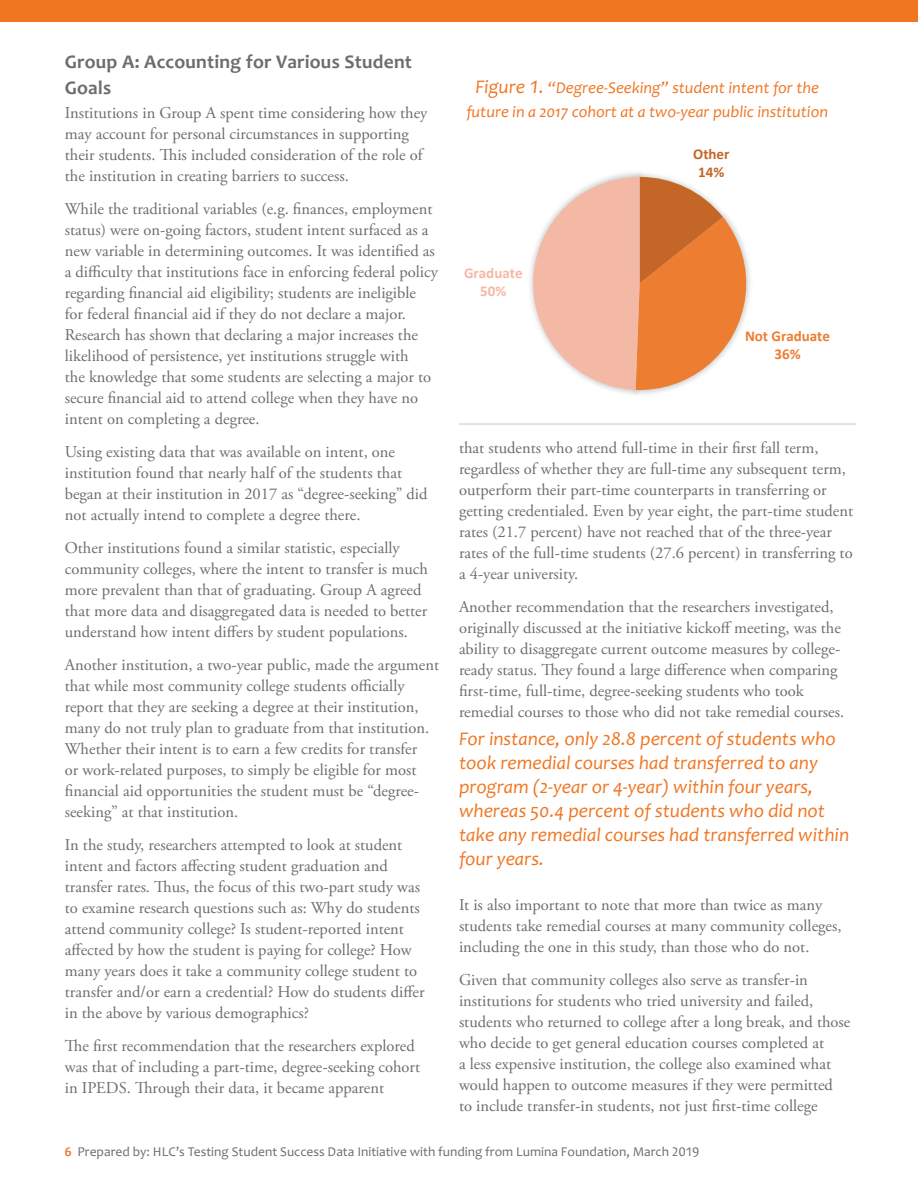
<style>
.page{position:relative;width:918px;height:1188px;background:#fff}
.page>*{position:absolute;margin:0;border:0;box-sizing:border-box;transform-origin:0 0}
.Quote_Text{font:italic 19.5px/24px "Candara";color:#f07622}
.t1{font:700 19.5px/25.5px "Candara";letter-spacing:.01em;color:#6c6d70}
.Intro_Paragraph{font:16.5px/21px "Adobe Garamond Pro";color:#6c6d70}
.Quote_Text-2{font:italic 16.5px/24px "Candara";color:#f07622;text-align:center}
.t2{font:700 15px/18px "Calibri";color:#ed7d31;text-align:center}
.t3{font:700 15px/18px "Calibri";color:#f4b9a4;text-align:center}
.t4{font:700 15px/18px "Calibri";color:#c46627;text-align:center}
.t5{font:13.5px "Candara";color:#6c6d70}
.s1{font-size:19.5px}
.s2{font-weight:700;color:#f07622}
</style>
<div class="page">
<div style="left:0;top:0;width:918px;height:21px;background:#f07622"></div>
<svg style="left:459px;top:172px;width:397px;height:253px"></svg>
<p class="t1" style="left:65px;top:49px;width:349px">Group A: Accounting for Various Student<br>Goals</p>
<p class="Intro_Paragraph" style="left:65px;top:102px;width:364px">Institutions in Group A spent time considering how they may account for personal circumstances in supporting their students. This included consideration of the role of the institution in creating barriers to success.</p>
<p class="Intro_Paragraph" style="left:65px;top:198px;width:375px">While the traditional variables (e.g. finances, employment status) were on-going factors, student intent surfaced as a new variable in determining outcomes. It was identified as a difficulty that institutions face in enforcing federal policy regarding financial aid eligibility; students are ineligible for federal financial aid if they do not declare a major.<br>Research has shown that declaring a major increases the likelihood of persistence, yet institutions struggle with<br>the knowledge that some students are selecting a major to secure financial aid to attend college when they have no intent on completing a degree.</p>
<p class="Intro_Paragraph" style="left:65px;top:441px;width:364px">Using existing data that was available on intent, one institution found that nearly half of the students that began at their institution in 2017 as “degree-seeking” did not actually intend to complete a degree there.</p>
<p class="Intro_Paragraph" style="left:65px;top:537px;width:365px">Other institutions found a similar statistic, especially community colleges, where the intent to transfer is much more prevalent than that of graduating. Group A agreed that more data and disaggregated data is needed to better understand how intent differs by student populations.</p>
<p class="Intro_Paragraph" style="left:65px;top:654px;width:376px">Another institution, a two-year public, made the argument that while most community college students officially report that they are seeking a degree at their institution, many do not truly plan to graduate from that institution.<br>Whether their intent is to earn a few credits for transfer<br>or work-related purposes, to simply be eligible for most financial aid opportunities the student must be “degree&shy;seeking” at that institution.</p>
<p class="Intro_Paragraph" style="left:65px;top:834px;width:361px">In the study, researchers attempted to look at student intent and factors affecting student graduation and transfer rates. Thus, the focus of this two-part study was to examine research questions such as: Why do students attend community college? Is student-reported intent affected by how the student is paying for college? How many years does it take a community college student to transfer and/or earn a credential? How do students differ in the above by various demographics?</p>
<p class="Intro_Paragraph" style="left:65px;top:1035px;width:357px">The first recommendation that the researchers explored was that of including a part-time, degree-seeking cohort in IPEDS. Through their data, it became apparent</p>
<p class="Quote_Text-2" style="left:466px;top:76px;width:363px"><span class="s1">Figure 1.</span> “Degree-Seeking” student intent for the future in a 2017 cohort at a two-year public institution</p>
<p class="t4" style="left:693px;top:145px;width:38px">Other<br>14%</p>
<p class="t3" style="left:464px;top:264px;width:60px">Graduate<br>50%</p>
<p class="t2" style="left:745px;top:327px;width:87px">Not Graduate<br>36%</p>
<p class="Intro_Paragraph" style="left:459px;top:438px;width:396px">that students who attend full-time in their first fall term, regardless of whether they are full-time any subsequent term, outperform their part-time counterparts in transferring or getting credentialed. Even by year eight, the part-time student rates (21.7 percent) have not reached that of the three-year rates of the full-time students (27.6 percent) in transferring to a 4-year university.</p>
<p class="Intro_Paragraph" style="left:459px;top:597px;width:387px">Another recommendation that the researchers investigated, originally discussed at the initiative kickoff meeting, was the ability to disaggregate current outcome measures by college&shy;ready status. They found a large difference when comparing first-time, full-time, degree-seeking students who took remedial courses to those who did not take remedial courses.</p>
<p class="Quote_Text" style="left:459px;top:727px;width:392px">For instance, only 28.8 percent of students who took remedial courses had transferred to any program (2-year or 4-year) within four years, whereas 50.4 percent of students who did not take any remedial courses had transferred within four years.</p>
<p class="Intro_Paragraph" style="left:459px;top:895px;width:384px">It is also important to note that more than twice as many students take remedial courses at many community colleges, including the one in this study, than those who do not.</p>
<p class="Intro_Paragraph" style="left:459px;top:970px;width:393px">Given that community colleges also serve as transfer-in institutions for students who tried university and failed, students who returned to college after a long break, and those who decide to get general education courses completed at<br>a less expensive institution, the college also examined what would happen to outcome measures if they were permitted<br>to include transfer-in students, not just first-time college</p>
<p class="t5" style="left:65px;top:1143px;width:636px"><span class="s2">6</span> Prepared by: HLC’s Testing Student Success Data Initiative with funding from Lumina Foundation, March 2019</p>
</div>
